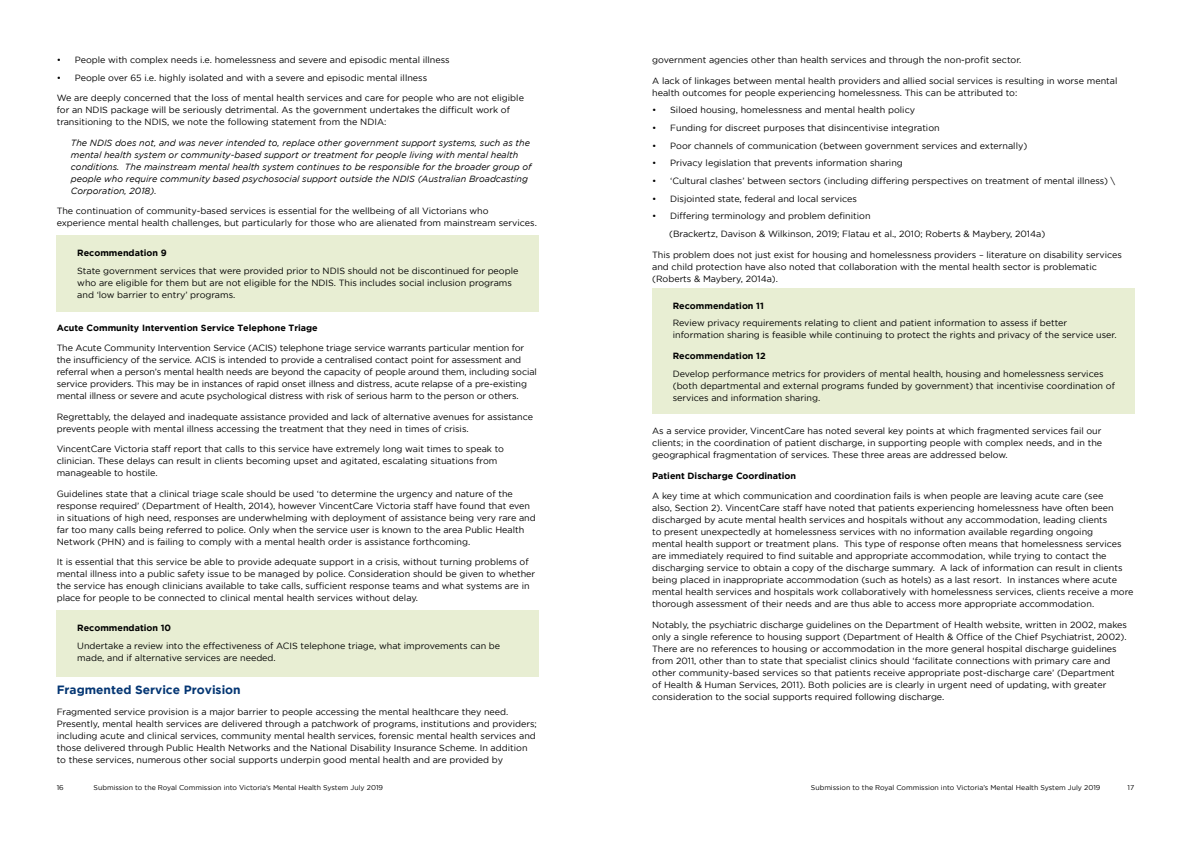
<style>
.page{position:relative;width:1191px;height:842px;background:#fff}
.page>*{position:absolute;margin:0;border:0;box-sizing:border-box;transform-origin:0 0}
.t1{font:700 12px "Gotham";color:#043673}
.t2{font:9px/12px "Gotham";color:#000}
.t3{font:italic 9px/12px "Gotham";color:#000}
.t4{font:700 9px "Gotham";color:#000}
.t5{font:7px "Gotham";color:#000}
</style>
<div class="page">
<div style="left:57px;top:235px;width:482px;height:77px;background:#e8eed3"></div>
<div style="left:57px;top:610px;width:482px;height:66px;background:#e8eed3"></div>
<div style="left:652px;top:288px;width:482px;height:126px;background:#e8eed3"></div>
<p class="t2" style="left:57px;top:54px;width:394px">• People with complex needs i.e. homelessness and severe and episodic mental illness</p>
<p class="t2" style="left:57px;top:72px;width:372px">• People over 65 i.e. highly isolated and with a severe and episodic mental illness</p>
<p class="t2" style="left:57px;top:92px;width:469px">We are deeply concerned that the loss of mental health services and care for people who are not eligible for an NDIS package will be seriously detrimental. As the government undertakes the difficult work of transitioning to the NDIS, we note the following statement from the NDIA:</p>
<p class="t3" style="left:71px;top:137px;width:462px">The NDIS does not, and was never intended to, replace other government support systems, such as the mental health system or community-based support or treatment for people living with mental health conditions. The mainstream mental health system continues to be responsible for the broader group of people who require community based psychosocial support outside the NDIS (Australian Broadcasting Corporation, 2018).</p>
<p class="t2" style="left:57px;top:205px;width:482px">The continuation of community-based services is essential for the wellbeing of all Victorians who experience mental health challenges, but particularly for those who are alienated from mainstream services.</p>
<p class="t4" style="left:77px;top:248px;width:91px">Recommendation 9</p>
<p class="t2" style="left:77px;top:264px;width:443px">State government services that were provided prior to NDIS should not be discontinued for people who are eligible for them but are not eligible for the NDIS. This includes social inclusion programs and ‘low barrier to entry’ programs.</p>
<p class="t4" style="left:57px;top:323px;width:263px">Acute Community Intervention Service Telephone Triage</p>
<p class="t2" style="left:57px;top:342px;width:481px">The Acute Community Intervention Service (ACIS) telephone triage service warrants particular mention for the insufficiency of the service. ACIS is intended to provide a centralised contact point for assessment and referral when a person’s mental health needs are beyond the capacity of people around them, including social service providers. This may be in instances of rapid onset illness and distress, acute relapse of a pre-existing mental illness or severe and acute psychological distress with risk of serious harm to the person or others.</p>
<p class="t2" style="left:57px;top:411px;width:478px">Regrettably, the delayed and inadequate assistance provided and lack of alternative avenues for assistance prevents people with mental illness accessing the treatment that they need in times of crisis.</p>
<p class="t2" style="left:57px;top:443px;width:449px">VincentCare Victoria staff report that calls to this service have extremely long wait times to speak to clinician. These delays can result in clients becoming upset and agitated, escalating situations from manageable to hostile.</p>
<p class="t2" style="left:57px;top:488px;width:480px">Guidelines state that a clinical triage scale should be used ‘to determine the urgency and nature of the response required’ (Department of Health, 2014), however VincentCare Victoria staff have found that even in situations of high need, responses are underwhelming with deployment of assistance being very rare and far too many calls being referred to police. Only when the service user is known to the area Public Health Network (PHN) and is failing to comply with a mental health order is assistance forthcoming.</p>
<p class="t2" style="left:57px;top:556px;width:480px">It is essential that this service be able to provide adequate support in a crisis, without turning problems of mental illness into a public safety issue to be managed by police. Consideration should be given to whether the service has enough clinicians available to take calls, sufficient response teams and what systems are in place for people to be connected to clinical mental health services without delay.</p>
<p class="t4" style="left:77px;top:622px;width:95px">Recommendation 10</p>
<p class="t2" style="left:77px;top:639px;width:424px">Undertake a review into the effectiveness of ACIS telephone triage, what improvements can be made, and if alternative services are needed.</p>
<h1 class="t1" style="left:57px;top:683px;width:185px">Fragmented Service Provision</h1>
<p class="t2" style="left:57px;top:705px;width:481px">Fragmented service provision is a major barrier to people accessing the mental healthcare they need.<br>Presently, mental health services are delivered through a patchwork of programs, institutions and providers; including acute and clinical services, community mental health services, forensic mental health services and those delivered through Public Health Networks and the National Disability Insurance Scheme. In addition to these services, numerous other social supports underpin good mental health and are provided by</p>
<p class="t2" style="left:652px;top:54px;width:371px">government agencies other than health services and through the non-profit sector.</p>
<p class="t2" style="left:652px;top:74px;width:467px">A lack of linkages between mental health providers and allied social services is resulting in worse mental health outcomes for people experiencing homelessness. This can be attributed to:</p>
<p class="t2" style="left:652px;top:104px;width:264px">• Siloed housing, homelessness and mental health policy</p>
<p class="t2" style="left:652px;top:122px;width:289px">• Funding for discreet purposes that disincentivise integration</p>
<p class="t2" style="left:652px;top:139px;width:376px">• Poor channels of communication (between government services and externally)</p>
<p class="t2" style="left:652px;top:157px;width:252px">• Privacy legislation that prevents information sharing</p>
<p class="t2" style="left:652px;top:175px;width:464px">• ‘Cultural clashes’ between sectors (including differing perspectives on treatment of mental illness) \</p>
<p class="t2" style="left:652px;top:192px;width:206px">• Disjointed state, federal and local services</p>
<p class="t2" style="left:669px;top:207px;width:377px;line-height:17.7px;text-indent:-17px">• Differing terminology and problem definition<br>(Brackertz, Davison &amp; Wilkinson, 2019; Flatau et al., 2010; Roberts &amp; Maybery, 2014a)</p>
<p class="t2" style="left:652px;top:248px;width:471px">This problem does not just exist for housing and homelessness providers – literature on disability services and child protection have also noted that collaboration with the mental health sector is problematic (Roberts &amp; Maybery, 2014a).</p>
<p class="t4" style="left:673px;top:300px;width:93px">Recommendation 11</p>
<p class="t2" style="left:673px;top:317px;width:445px">Review privacy requirements relating to client and patient information to assess if better information sharing is feasible while continuing to protect the rights and privacy of the service user.</p>
<p class="t4" style="left:673px;top:350px;width:94px">Recommendation 12</p>
<p class="t2" style="left:673px;top:367px;width:444px">Develop performance metrics for providers of mental health, housing and homelessness services (both departmental and external programs funded by government) that incentivise coordination of services and information sharing.</p>
<p class="t2" style="left:652px;top:425px;width:451px;text-align:justify">As a service provider, VincentCare has noted several key points at which fragmented services fail our clients; in the coordination of patient discharge, in supporting people with complex needs, and in the geographical fragmentation of services. These three areas are addressed below.</p>
<p class="t4" style="left:652px;top:470px;width:145px">Patient Discharge Coordination</p>
<p class="t2" style="left:652px;top:490px;width:483px">A key time at which communication and coordination fails is when people are leaving acute care (see<br>also, Section 2). VincentCare staff have noted that patients experiencing homelessness have often been discharged by acute mental health services and hospitals without any accommodation, leading clients<br>to present unexpectedly at homelessness services with no information available regarding ongoing<br>mental health support or treatment plans. This type of response often means that homelessness services are immediately required to find suitable and appropriate accommodation, while trying to contact the discharging service to obtain a copy of the discharge summary. A lack of information can result in clients being placed in inappropriate accommodation (such as hotels) as a last resort. In instances where acute mental health services and hospitals work collaboratively with homelessness services, clients receive a more thorough assessment of their needs and are thus able to access more appropriate accommodation.</p>
<p class="t2" style="left:652px;top:618px;width:476px">Notably, the psychiatric discharge guidelines on the Department of Health website, written in 2002, makes only a single reference to housing support (Department of Health &amp; Office of the Chief Psychiatrist, 2002).<br>There are no references to housing or accommodation in the more general hospital discharge guidelines from 2011, other than to state that specialist clinics should ‘facilitate connections with primary care and other community-based services so that patients receive appropriate post-discharge care’ (Department<br>of Health &amp; Human Services, 2011). Both policies are is clearly in urgent need of updating, with greater consideration to the social supports required following discharge.</p>
<p class="t5" style="left:57px;top:784px;width:9px">16</p>
<p class="t5" style="left:94px;top:784px;width:291px">Submission to the Royal Commission into Victoria’s Mental Health System July 2019</p>
<p class="t5" style="left:811px;top:784px;width:291px">Submission to the Royal Commission into Victoria’s Mental Health System July 2019</p>
<p class="t5" style="left:1127px;top:784px;width:8px">17</p>
</div>
